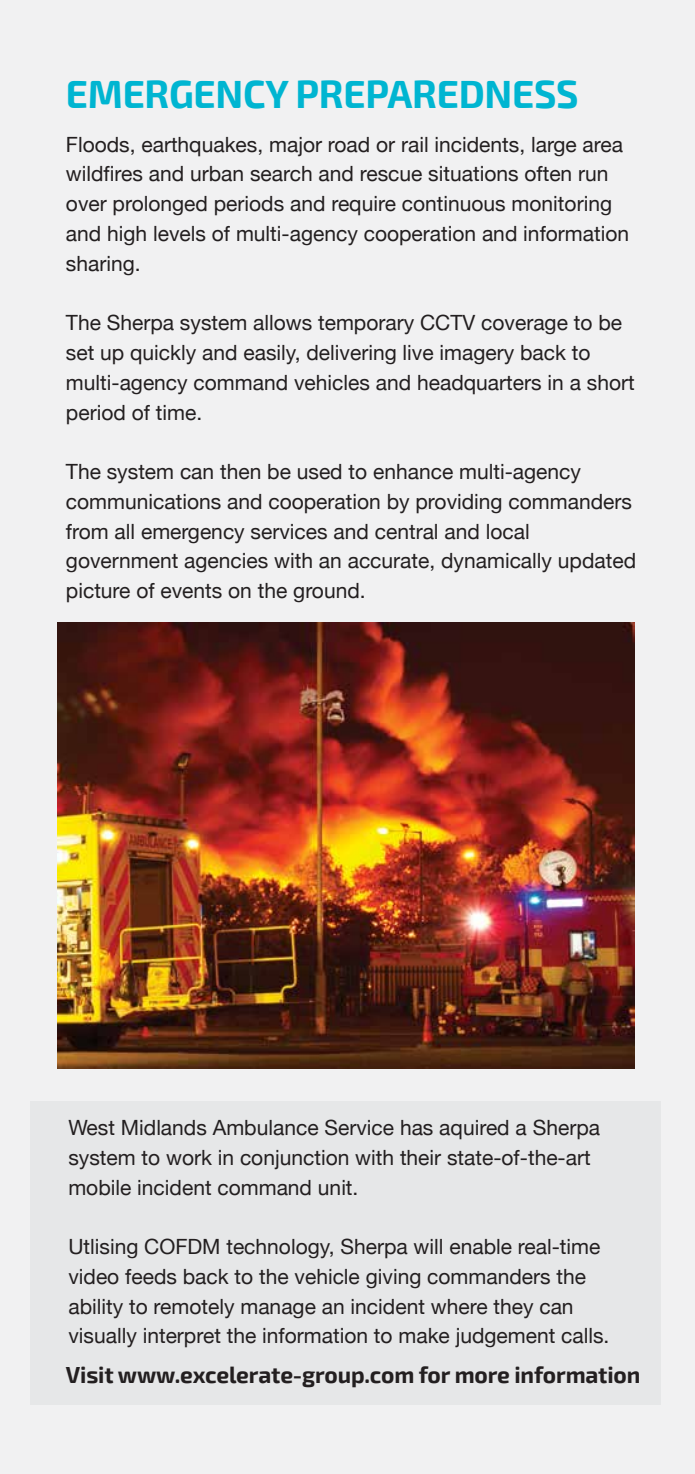
<style>
.page{position:relative;width:695px;height:1474px;background:#fff}
.page>*{position:absolute;margin:0;border:0;box-sizing:border-box;transform-origin:0 0}
.t1{font:700 38.5px "Exo 2";letter-spacing:-.005em;color:#00b5d1}
.t2{font:700 22.75px "Exo 2";letter-spacing:-.005em;color:#231f20}
.t3{font:21px/29.8px "Helvetica Neue";color:#231f20}
</style>
<div class="page">
<div style="left:0;top:0;width:694px;height:1473px;background:#f1f1f2"></div>
<img style="left:58px;top:622px;width:576px;height:446px">
<div style="left:31px;top:1100px;width:630px;height:304px;background:#e6e7e8"></div>
<h1 class="t1" style="left:66px;top:71px;width:514px">EMERGENCY PREPAREDNESS</h1>
<p class="t3" style="left:66px;top:130px;width:564px">Floods, earthquakes, major road or rail incidents, large area wildfires and urban search and rescue situations often run over prolonged periods and require continuous monitoring and high levels of multi-agency cooperation and information sharing.</p>
<p class="t3" style="left:66px;top:309px;width:570px">The Sherpa system allows temporary CCTV coverage to be set up quickly and easily, delivering live imagery back to multi-agency command vehicles and headquarters in a short period of time.</p>
<p class="t3" style="left:66px;top:458px;width:571px">The system can then be used to enhance multi-agency communications and cooperation by providing commanders from all emergency services and central and local government agencies with an accurate, dynamically updated picture of events on the ground.</p>
<p class="t3" style="left:68px;top:1113px;width:533px">West Midlands Ambulance Service has aquired a Sherpa system to work in conjunction with their state-of-the-art mobile incident command unit.</p>
<p class="t3" style="left:68px;top:1232px;width:542px">Utlising COFDM technology, Sherpa will enable real-time video feeds back to the vehicle giving commanders the ability to remotely manage an incident where they can visually interpret the information to make judgement calls.</p>
<p class="t2" style="left:66px;top:1361px;width:576px">Visit www.excelerate-group.com for more information</p>
</div>
